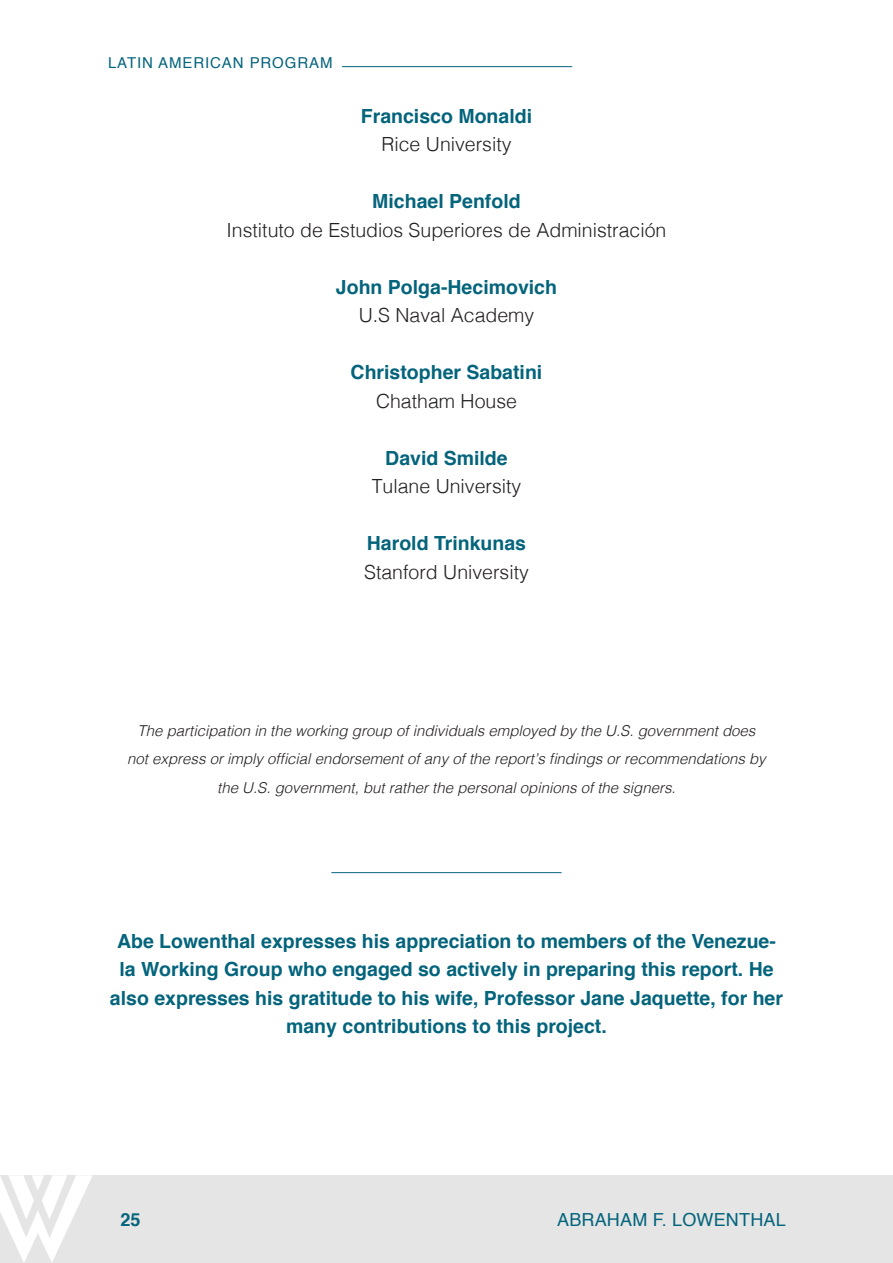
<style>
.page{position:relative;width:893px;height:1263px;background:#fff}
.page>*{position:absolute;margin:0;border:0;box-sizing:border-box;transform-origin:0 0}
.t1{font:700 19.5px/28.5px "Helvetica";color:#04647c;text-align:center}
.t2{font:300 19.5px "Helvetica";color:#231f20}
.t3{font:18px "Helvetica";letter-spacing:.01em;color:#04647c}
.t4{font:700 18px "Helvetica";color:#04647c}
.t5{font:italic 300 15px/28.5px "Helvetica";color:#231f20;text-align:center}
.t6{font:15px "Helvetica";letter-spacing:.06em;color:#04647c}
</style>
<div class="page">
<div style="left:0;top:1176px;width:893px;height:87px;background:#e5e5e5"></div>
<img style="left:0;top:1176px;width:92px;height:86px">
<hr style="left:342px;top:66px;width:230px;height:1px;background:#04647c">
<hr style="left:331px;top:872px;width:231px;height:1px;background:#04647c">
<p class="t6" style="left:108px;top:51px;width:226px">LATIN AMERICAN PROGRAM</p>
<p class="t1" style="left:361px;top:102px;width:173px">Francisco Monaldi</p>
<p class="t2" style="left:381px;top:128px;width:132px">Rice University</p>
<p class="t1" style="left:372px;top:187px;width:150px">Michael Penfold</p>
<p class="t2" style="left:226px;top:213px;width:441px">Instituto de Estudios Superiores de Administración</p>
<p class="t1" style="left:336px;top:273px;width:223px">John Polga-Hecimovich</p>
<p class="t2" style="left:359px;top:299px;width:177px">U.S Naval Academy</p>
<p class="t1" style="left:351px;top:358px;width:193px">Christopher Sabatini</p>
<p class="t2" style="left:376px;top:384px;width:142px">Chatham House</p>
<p class="t1" style="left:385px;top:444px;width:124px">David Smilde</p>
<p class="t2" style="left:372px;top:470px;width:151px">Tulane University</p>
<p class="t1" style="left:367px;top:529px;width:161px">Harold Trinkunas</p>
<p class="t2" style="left:364px;top:555px;width:166px">Stanford University</p>
<p class="t5" style="left:127px;top:715px;width:640px">The participation in the working group of individuals employed by the U.S. government does not express or imply official endorsement of any of the report’s findings or recommendations by the U.S. government, but rather the personal opinions of the signers.</p>
<p class="t1" style="left:110px;top:927px;width:674px">Abe Lowenthal expresses his appreciation to members of the Venezue&shy;la Working Group who engaged so actively in preparing this report. He also expresses his gratitude to his wife, Professor Jane Jaquette, for her many contributions to this project.</p>
<p class="t4" style="left:120px;top:1205px;width:22px">25</p>
<p class="t3" style="left:557px;top:1206px;width:230px">ABRAHAM F. LOWENTHAL</p>
</div>
